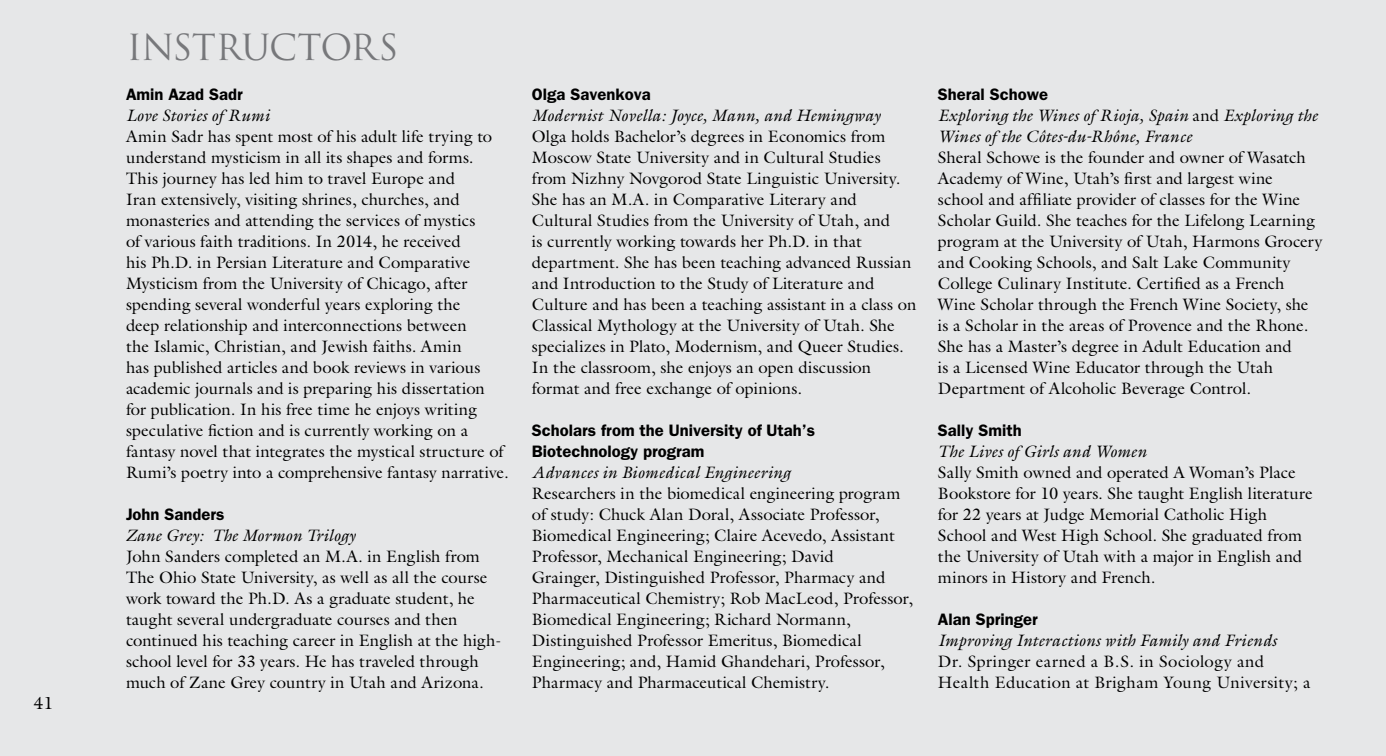
<style>
.page{position:relative;width:1386px;height:756px;background:#e6e7e8}
.page>*{position:absolute;margin:0;border:0;box-sizing:border-box;transform-origin:0 0}
.t1{font:35px "Trajan Pro";letter-spacing:-.02em;color:#77787b}
.t2{font:17.5px "Galliard";color:#000}
.t3{font:16.62px/21px "Galliard";letter-spacing:.005em;color:#000}
.t4{font:italic 16.62px/21px "Galliard";letter-spacing:.01em;color:#000}
.t5{font:600 16.62px/21px "Franklin Gothic";color:#000}
.t6{font:16.62px/21px "Galliard";letter-spacing:.025em;color:#000}
.s1{font-style:normal}
</style>
<div class="page">
<p class="t2" style="left:34px;top:692px;width:21px">41</p>
<h1 class="t1" style="left:127px;top:25px;width:273px">INSTRUCTORS</h1>
<p class="t5" style="left:126px;top:83px;width:118px">Amin Azad Sadr</p>
<p class="t4" style="left:126px;top:104px;width:145px">Love Stories of Rumi</p>
<p class="t3" style="left:126px;top:125px;width:384px">Amin Sadr has spent most of his adult life trying to understand mysticism in all its shapes and forms.<br>This journey has led him to travel Europe and<br>Iran extensively, visiting shrines, churches, and monasteries and attending the services of mystics<br>of various faith traditions. In 2014, he received<br>his Ph.D. in Persian Literature and Comparative Mysticism from the University of Chicago, after spending several wonderful years exploring the<br>deep relationship and interconnections between<br>the Islamic, Christian, and Jewish faiths. Amin<br>has published articles and book reviews in various academic journals and is preparing his dissertation for publication. In his free time he enjoys writing speculative fiction and is currently working on a fantasy novel that integrates the mystical structure of Rumi’s poetry into a comprehensive fantasy narrative.</p>
<p class="t5" style="left:126px;top:503px;width:100px">John Sanders</p>
<p class="t4" style="left:126px;top:524px;width:231px">Zane Grey: The Mormon Trilogy</p>
<p class="t3" style="left:126px;top:545px;width:377px">John Sanders completed an M.A. in English from The Ohio State University, as well as all the course work toward the Ph.D. As a graduate student, he taught several undergraduate courses and then continued his teaching career in English at the high&shy;school level for 33 years. He has traveled through much of Zane Grey country in Utah and Arizona.</p>
<p class="t5" style="left:532px;top:83px;width:120px">Olga Savenkova</p>
<p class="t4" style="left:532px;top:104px;width:350px">Modernist Novella: Joyce, Mann, and Hemingway</p>
<p class="t3" style="left:532px;top:125px;width:386px">Olga holds Bachelor’s degrees in Economics from Moscow State University and in Cultural Studies from Nizhny Novgorod State Linguistic University.<br>She has an M.A. in Comparative Literary and Cultural Studies from the University of Utah, and<br>is currently working towards her Ph.D. in that department. She has been teaching advanced Russian and Introduction to the Study of Literature and Culture and has been a teaching assistant in a class on Classical Mythology at the University of Utah. She specializes in Plato, Modernism, and Queer Studies.<br>In the classroom, she enjoys an open discussion format and free exchange of opinions.</p>
<p class="t5" style="left:532px;top:419px;width:285px">Scholars from the University of Utah’s<br>Biotechnology program</p>
<p class="t4" style="left:532px;top:461px;width:260px">Advances in Biomedical Engineering</p>
<p class="t3" style="left:532px;top:482px;width:383px">Researchers in the biomedical engineering program of study: Chuck Alan Doral, Associate Professor, Biomedical Engineering; Claire Acevedo, Assistant Professor, Mechanical Engineering; David<br>Grainger, Distinguished Professor, Pharmacy and Pharmaceutical Chemistry; Rob MacLeod, Professor, Biomedical Engineering; Richard Normann, Distinguished Professor Emeritus, Biomedical Engineering; and, Hamid Ghandehari, Professor, Pharmacy and Pharmaceutical Chemistry.</p>
<p class="t5" style="left:938px;top:83px;width:112px">Sheral Schowe</p>
<p class="t4" style="left:938px;top:104px;width:381px">Exploring the Wines of Rioja, Spain <span class="s1">and</span> Exploring the<br>Wines of the Côtes-du-Rhône, France</p>
<p class="t3" style="left:938px;top:146px;width:386px">Sheral Schowe is the founder and owner of Wasatch Academy of Wine, Utah’s first and largest wine school and affiliate provider of classes for the Wine Scholar Guild. She teaches for the Lifelong Learning program at the University of Utah, Harmons Grocery and Cooking Schools, and Salt Lake Community College Culinary Institute. Certified as a French Wine Scholar through the French Wine Society, she is a Scholar in the areas of Provence and the Rhone.<br>She has a Master’s degree in Adult Education and<br>is a Licensed Wine Educator through the Utah Department of Alcoholic Beverage Control.</p>
<p class="t5" style="left:938px;top:419px;width:85px">Sally Smith</p>
<p class="t4" style="left:938px;top:440px;width:210px">The Lives of Girls and Women</p>
<p class="t3" style="left:938px;top:461px;width:376px">Sally Smith owned and operated A Woman’s Place Bookstore for 10 years. She taught English literature for 22 years at Judge Memorial Catholic High School and West High School. She graduated from the University of Utah with a major in English and minors in History and French.</p>
<p class="t5" style="left:938px;top:608px;width:101px">Alan Springer</p>
<p class="t4" style="left:938px;top:629px;width:340px">Improving Interactions with Family and Friends</p>
<p class="t6" style="left:938px;top:650px;width:374px">Dr. Springer earned a B.S. in Sociology and<br>Health Education at Brigham Young University; a</p>
</div>
